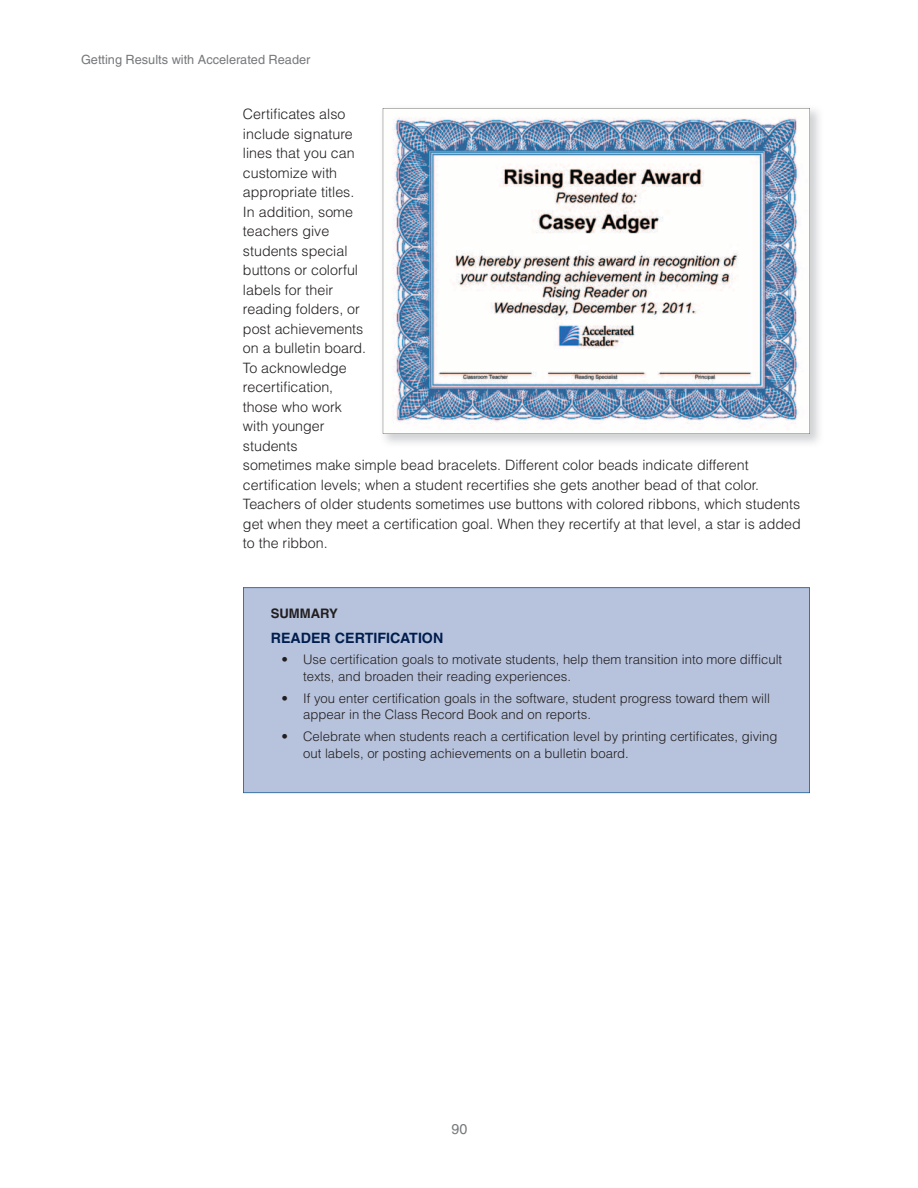
<style>
.page{position:relative;width:918px;height:1188px;background:#fff}
.page>*{position:absolute;margin:0;border:0;box-sizing:border-box;transform-origin:0 0}
.t1{font:300 14.25px/19.5px "Helvetica";color:#231f20}
.t2{font:700 14.25px "Helvetica";color:#001d4e}
.t3{font:14.25px "Helvetica";color:#76787b}
.t4{font:300 13.2px/16.5px "Helvetica";color:#231f20}
.t5{font:700 13.2px "Helvetica";color:#231f20}
.t6{font:12.75px "Helvetica";color:#76787b}
</style>
<div class="page">
<div style="left:243px;top:587px;width:567px;height:206px;background:#b7c3dd"></div>
<img style="left:383px;top:108px;width:427px;height:326px">
<p class="t6" style="left:81px;top:52px;width:231px">Getting Results with accelerated Reader</p>
<p class="t1" style="left:243px;top:104px;width:559px">Certificates also<br>include signature<br>lines that you can<br>customize with<br>appropriate titles.<br>In addition, some<br>teachers give<br>students special<br>buttons or colorful<br>labels for their<br>reading folders, or<br>post achievements<br>on a bulletin board.<br>To acknowledge<br>recertification,<br>those who work<br>with younger<br>students<br>sometimes make simple bead bracelets. Different color beads indicate different certification levels; when a student recertifies she gets another bead of that color.<br>Teachers of older students sometimes use buttons with colored ribbons, which students get when they meet a certification goal. When they recertify at that level, a star is added to the ribbon.</p>
<p class="t5" style="left:271px;top:605px;width:69px">SUMMARY</p>
<p class="t2" style="left:271px;top:629px;width:174px">READER CERTIFICATION</p>
<p class="t4" style="left:303px;top:651px;width:481px;text-indent:-22px">• Use certification goals to motivate students, help them transition into more difficult texts, and broaden their reading experiences.</p>
<p class="t4" style="left:303px;top:690px;width:468px;text-indent:-22px">• If you enter certification goals in the software, student progress toward them will appear in the Class Record Book and on reports.</p>
<p class="t4" style="left:303px;top:728px;width:476px;text-indent:-22px">• Celebrate when students reach a certification level by printing certificates, giving out labels, or posting achievements on a bulletin board.</p>
<p class="t3" style="left:452px;top:1121px;width:17px">90</p>
</div>
